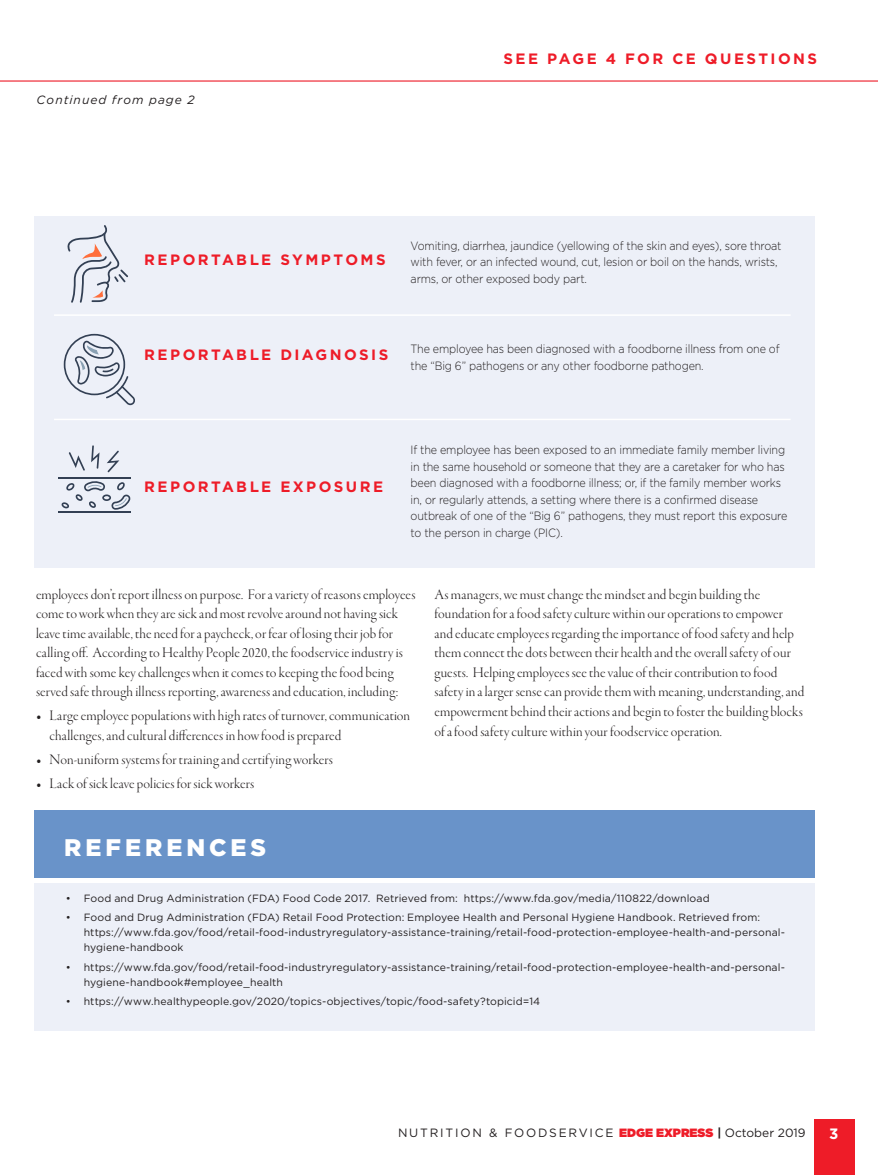
<style>
.page{position:relative;width:878px;height:1175px;background:#fff}
.page>*{position:absolute;margin:0;border:0;box-sizing:border-box;transform-origin:0 0}
.Subhead-Level_1{font:900 24px "Gotham";letter-spacing:.165em;color:#fff}
.Body_Type{font:15px/19.5px "Garamond Premr Pro Lt Disp";letter-spacing:.005em;color:#231f20}
.Body_Bullet{font:15px/19.5px "Garamond Premr Pro Lt Disp";letter-spacing:.005em;color:#231f20}
.Body-Departments{font:700 15px "Gotham";letter-spacing:.165em;color:#ee1c28}
.t1{font:700 15px "Gotham";color:#fff}
.Body-Departments-2{font:300 12px/16.5px "Gotham";letter-spacing:-.015em;color:#231f20;scale:.9 1}
.t2{font:12px "Gotham";letter-spacing:.15em;color:#231f20}
.t3{font:italic 12px "Gotham";letter-spacing:.09em;color:#231f20}
.Footnote{font:10.5px/15px "Gotham";letter-spacing:.01em;color:#231f20}
.s1{font-weight:900;color:#ee1c28}
.s2{font-weight:700;font-style:italic}
</style>
<div class="page">
<div style="left:814px;top:1118px;width:40px;height:56px;background:#ee1c28"></div>
<hr style="left:0;top:80px;width:878px;height:2px;background:#ee1c28">
<div style="left:34px;top:810px;width:780px;height:68px;background:#6993c9"></div>
<div style="left:34px;top:883px;width:780px;height:147px;background:#e8ebf6"></div>
<div style="left:34px;top:216px;width:780px;height:351px;background:#e8ebf6"></div>
<hr style="left:54px;top:314px;width:736px;height:2px;background:#fff">
<hr style="left:54px;top:418px;width:736px;height:2px;background:#fff">
<svg style="left:67px;top:225px;width:61px;height:78px"></svg>
<svg style="left:64px;top:334px;width:71px;height:71px"></svg>
<svg style="left:91px;top:445px;width:8px;height:23px"></svg>
<svg style="left:107px;top:450px;width:12px;height:22px"></svg>
<svg style="left:69px;top:452px;width:16px;height:18px"></svg>
<hr style="left:58px;top:511px;width:73px;height:2px;background:#334054">
<hr style="left:58px;top:477px;width:72px;height:2px;background:#334054">
<hr style="left:59px;top:477px;width:72px;height:2px;background:#334054">
<svg style="left:61px;top:481px;width:69px;height:28px"></svg>
<p class="t3" style="left:37px;top:94px;width:159px">Continued from page 2</p>
<p class="Body-Departments" style="left:503px;top:50px;width:315px">SEE PAGE 4 FOR CE QUESTIONS</p>
<p class="Body-Departments" style="left:144px;top:251px;width:243px">REPORTABLE SYMPTOMS</p>
<p class="Body-Departments-2" style="left:410px;top:237px;width:413px">Vomiting, diarrhea, jaundice (yellowing of the skin and eyes), sore throat with fever, or an infected wound, cut, lesion or boil on the hands, wrists, arms, or other exposed body part.</p>
<p class="Body-Departments" style="left:144px;top:346px;width:246px">REPORTABLE DIAGNOSIS</p>
<p class="Body-Departments-2" style="left:410px;top:340px;width:411px">The employee has been diagnosed with a foodborne illness from one of the “Big 6” pathogens or any other foodborne pathogen.</p>
<p class="Body-Departments" style="left:144px;top:477px;width:240px">REPORTABLE EXPOSURE</p>
<p class="Body-Departments-2" style="left:410px;top:441px;width:420px">If the employee has been exposed to an immediate family member living in the same household or someone that they are a caretaker for who has been diagnosed with a foodborne illness; or, if the family member works in, or regularly attends, a setting where there is a confirmed disease outbreak of one of the “Big 6” pathogens, they must report this exposure to the person in charge (PIC).</p>
<p class="Body_Type" style="left:36px;top:585px;width:381px">employees don’t report illness on purpose. For a variety of reasons employees come to work when they are sick and most revolve around not having sick leave time available, the need for a paycheck, or fear of losing their job for calling off. According to Healthy People 2020, the foodservice industry is faced with some key challenges when it comes to keeping the food being served safe through illness reporting, awareness and education, including:</p>
<p class="Body_Bullet" style="left:50px;top:706px;width:362px;text-indent:-14px">• Large employee populations with high rates of turnover, communication challenges, and cultural differences in how food is prepared</p>
<p class="Body_Bullet" style="left:36px;top:750px;width:298px">• Non-uniform systems for training and certifying workers</p>
<p class="Body_Bullet" style="left:36px;top:774px;width:220px">• Lack of sick leave policies for sick workers</p>
<p class="Body_Type" style="left:434px;top:585px;width:371px">As managers, we must change the mindset and begin building the foundation for a food safety culture within our operations to empower and educate employees regarding the importance of food safety and help them connect the dots between their health and the overall safety of our guests. Helping employees see the value of their contribution to food safety in a larger sense can provide them with meaning, understanding, and empowerment behind their actions and begin to foster the building blocks of a food safety culture within your foodservice operation.</p>
<p class="Subhead-Level_1" style="left:64px;top:833px;width:203px">REFERENCES</p>
<p class="Footnote" style="left:66px;top:890px;width:645px">• Food and Drug Administration (FDA) Food Code 2017. Retrieved from: https://www.fda.gov/media/110822/download</p>
<p class="Footnote" style="left:84px;top:909px;width:702px;text-indent:-18px">• Food and Drug Administration (FDA) Retail Food Protection: Employee Health and Personal Hygiene Handbook. Retrieved from: https://www.fda.gov/food/retail-food-industryregulatory-assistance-training/retail-food-protection-employee-health-and-personal&shy;hygiene-handbook</p>
<p class="Footnote" style="left:84px;top:959px;width:702px;text-indent:-18px">• https://www.fda.gov/food/retail-food-industryregulatory-assistance-training/retail-food-protection-employee-health-and-personal&shy;hygiene-handbook#employee_health</p>
<p class="Footnote" style="left:66px;top:993px;width:476px">• https://www.healthypeople.gov/2020/topics-objectives/topic/food-safety?topicid=14</p>
<p class="t2" style="left:398px;top:1126px;width:409px">NUTRITION &amp; FOODSERVICE <span class="s1">EDGE EXPRESS</span> <span class="s2">|</span> October 2019</p>
<p class="t1" style="left:829px;top:1124px;width:11px">3</p>
</div>
